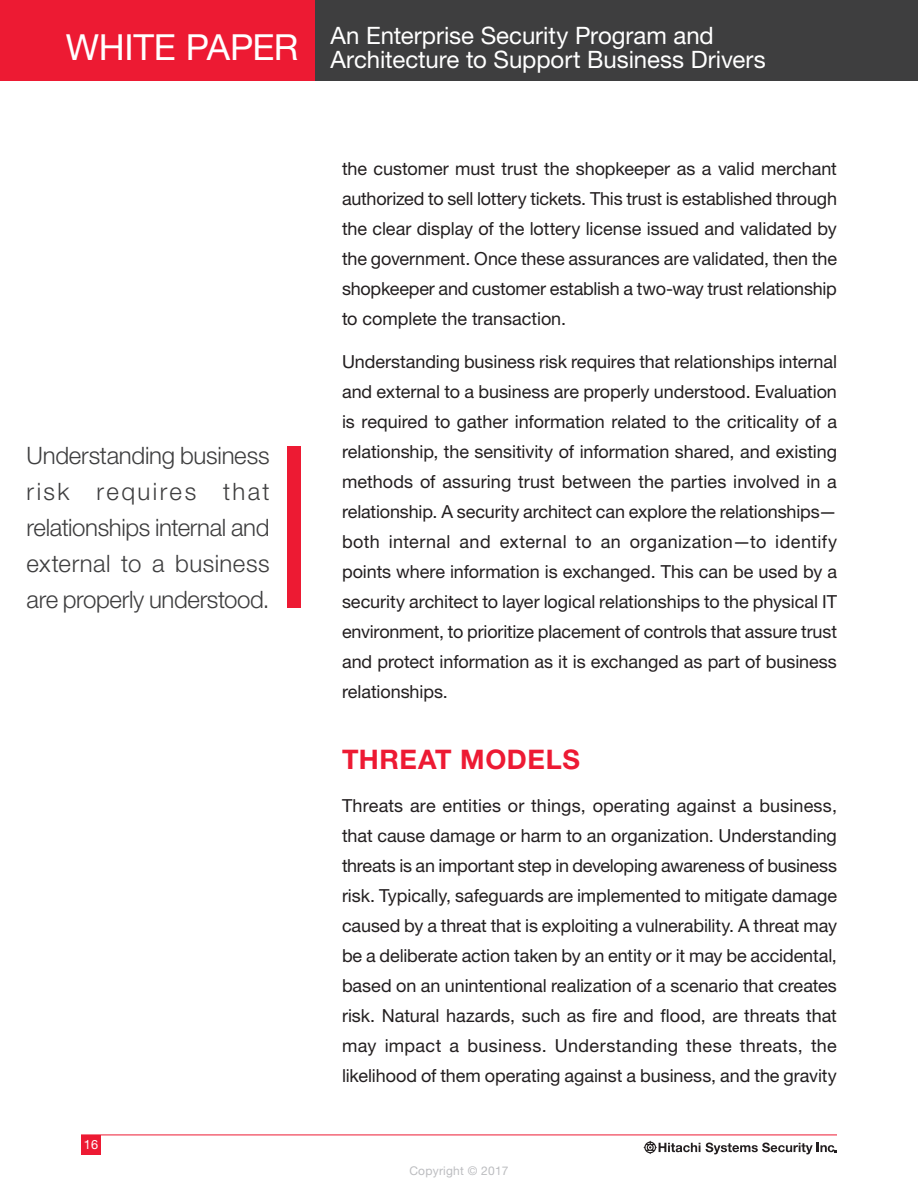
<style>
.page{position:relative;width:918px;height:1188px;background:#fff}
.page>*{position:absolute;margin:0;border:0;box-sizing:border-box;transform-origin:0 0}
.t1{font:36px "Helvetica Neue LT Std";letter-spacing:-.01em;color:#fff}
.t2{font:700 27px "Helvetica Neue LT Std";letter-spacing:.02em;color:#ed1a33}
.Callout_text{font:300 24px/36px "Helvetica Neue LT Std";letter-spacing:-.01em;color:#3e3e3f;text-align:justify}
.t3{font:24px/24px "Helvetica Neue LT Std";letter-spacing:-.005em;color:#fff}
.Body_Text{font:18px/30px "Helvetica Neue LT Std";letter-spacing:-.005em;color:#231f20;text-align:justify}
.t4{font:12.75px "Helvetica Neue LT Std";color:#fff}
.t5{font:12px "Helvetica Neue LT Std";letter-spacing:.02em;color:#bcbdc0}
</style>
<div class="page">
<div style="left:0;top:0;width:688px;height:81px;background:#ed1a33"></div>
<div style="left:315px;top:0;width:603px;height:81px;background:#3e3e3f"></div>
<div style="left:288px;top:446px;width:13px;height:162px;background:#ed1a33"></div>
<hr style="left:81px;top:1135px;width:756px;height:1px;background:#ed1a33">
<svg style="left:643px;top:1140px;width:57px;height:15px"></svg>
<svg style="left:706px;top:1143px;width:131px;height:11px"></svg>
<div style="left:81px;top:1135px;width:20px;height:20px;background:#ed1a33"></div>
<h1 class="t1" style="left:66px;top:26px;width:234px">WHITE PAPER</h1>
<h3 class="t3" style="left:331px;top:23px;width:437px">An Enterprise Security Program and<br>Architecture to Support Business Drivers</h3>
<p class="Callout_text" style="left:27px;top:436px;width:245px">Understanding business risk requires that relationships internal and external to a business are properly understood.</p>
<p class="t4" style="left:84px;top:1137px;width:16px">16</p>
<p class="Body_Text" style="left:342px;top:153px;width:497px">the customer must trust the shopkeeper as a valid merchant authorized to sell lottery tickets. This trust is established through the clear display of the lottery license issued and validated by the government. Once these assurances are validated, then the shopkeeper and customer establish a two-way trust relationship to complete the transaction.</p>
<p class="Body_Text" style="left:342px;top:347px;width:497px">Understanding business risk requires that relationships internal and external to a business are properly understood. Evaluation is required to gather information related to the criticality of a relationship, the sensitivity of information shared, and existing methods of assuring trust between the parties involved in a relationship. A security architect can explore the relationships— both internal and external to an organization—to identify points where information is exchanged. This can be used by a security architect to layer logical relationships to the physical IT environment, to prioritize placement of controls that assure trust and protect information as it is exchanged as part of business relationships.</p>
<h1 class="t2" style="left:342px;top:743px;width:240px">THREAT MODELS</h1>
<p class="Body_Text" style="left:342px;top:791px;width:497px">Threats are entities or things, operating against a business, that cause damage or harm to an organization. Understanding threats is an important step in developing awareness of business risk. Typically, safeguards are implemented to mitigate damage caused by a threat that is exploiting a vulnerability. A threat may be a deliberate action taken by an entity or it may be accidental, based on an unintentional realization of a scenario that creates risk. Natural hazards, such as fire and flood, are threats that may impact a business. Understanding these threats, the likelihood of them operating against a business, and the gravity</p>
<p class="t5" style="left:409px;top:1163px;width:101px">Copyright © 2017</p>
</div>
